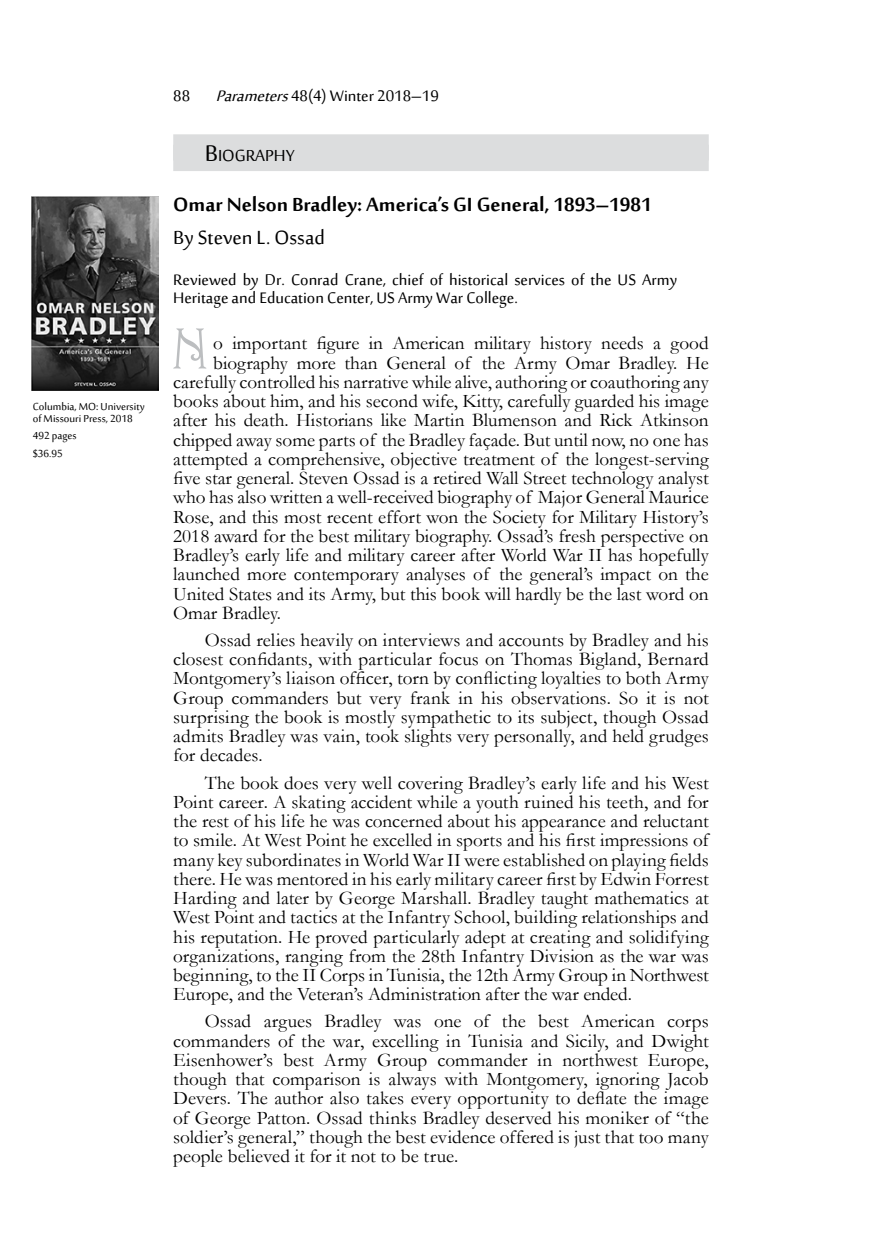
<style>
.page{position:relative;width:882px;height:1260px;background:#fff}
.page>*{position:absolute;margin:0;border:0;box-sizing:border-box;transform-origin:0 0}
.t1{font:58.8px "Harrington";color:#bcbec0}
.t2{font:700 26.25px "Sakkal Majalla";color:#000}
.t3{font:26.25px "Sakkal Majalla";letter-spacing:.005em;color:#000}
.t4{font:22.05px "Sakkal Majalla";color:#000}
.t5{font:21px/17.5px "Sakkal Majalla";color:#000}
.t6{font:19.25px/19.2px "Garamond";color:#000;text-align:justify}
.t7{font:14px/12.2px "Sakkal Majalla";color:#000}
.s1{font-style:italic}
.s2{font-size:31.5px}
</style>
<div class="page">
<div style="left:173px;top:134px;width:536px;height:27px;background:#dcddde"></div>
<div style="left:173px;top:145px;width:536px;height:26px;background:#dcddde"></div>
<img style="left:32px;top:197px;width:127px;height:194px">
<p class="t7" style="left:33px;top:401px;width:114px">Columbia, MO: University of Missouri Press, 2018</p>
<p class="t7" style="left:33px;top:428px;width:45px;line-height:17.5px">492 pages $36.95</p>
<p class="t5" style="left:173px;top:88px;width:267px">88 <span class="s1">Parameters</span>48(4) Winter 2018–19</p>
<p class="t4" style="left:205px;top:143px;width:91px"><span class="s2">B</span>iography</p>
<h2 class="t2" style="left:173px;top:190px;width:480px">Omar Nelson Bradley: America’s GI General, 1893–1981</h2>
<h2 class="t3" style="left:173px;top:223px;width:153px">By Steven L. Ossad</h2>
<p class="t5" style="left:173px;top:273px;width:505px">Reviewed by Dr. Conrad Crane, chief of historical services of the US Army<br>Heritage and Education Center, US Army War College.</p>
<h1 class="t1" style="left:171px;top:313px;width:40px">N</h1>
<p class="t6" style="left:213px;top:333px;width:497px">o important figure in American military history needs a good</p>
<p class="t6" style="left:213px;top:352px;width:497px">biography more than General of the Army Omar Bradley. He</p>
<p class="t6" style="left:173px;top:372px;width:537px">carefully controlled his narrative while alive, authoring or coauthoring any</p>
<p class="t6" style="left:173px;top:391px;width:537px">books about him, and his second wife, Kitty, carefully guarded his image</p>
<p class="t6" style="left:173px;top:410px;width:537px">after his death. Historians like Martin Blumenson and Rick Atkinson</p>
<p class="t6" style="left:173px;top:429px;width:537px">chipped away some parts of the Bradley façade. But until now, no one has</p>
<p class="t6" style="left:173px;top:449px;width:537px">attempted a comprehensive, objective treatment of the longest-serving</p>
<p class="t6" style="left:173px;top:468px;width:537px">five star general. Steven Ossad is a retired Wall Street technology analyst</p>
<p class="t6" style="left:173px;top:487px;width:537px">who has also written a well-received biography of Major General Maurice</p>
<p class="t6" style="left:173px;top:506px;width:537px">Rose, and this most recent effort won the Society for Military History’s</p>
<p class="t6" style="left:173px;top:526px;width:537px">2018 award for the best military biography. Ossad’s fresh perspective on</p>
<p class="t6" style="left:173px;top:545px;width:537px">Bradley’s early life and military career after World War II has hopefully</p>
<p class="t6" style="left:173px;top:564px;width:537px">launched more contemporary analyses of the general’s impact on the</p>
<p class="t6" style="left:173px;top:583px;width:537px">United States and its Army, but this book will hardly be the last word on</p>
<p class="t6" style="left:173px;top:603px;width:109px">Omar Bradley.</p>
<p class="t6" style="left:173px;top:630px;width:537px;text-indent:31px">Ossad relies heavily on interviews and accounts by Bradley and his closest confidants, with particular focus on Thomas Bigland, Bernard Montgomery’s liaison officer, torn by conflicting loyalties to both Army Group commanders but very frank in his observations. So it is not surprising the book is mostly sympathetic to its subject, though Ossad admits Bradley was vain, took slights very personally, and held grudges for decades.</p>
<p class="t6" style="left:173px;top:772px;width:537px;text-indent:31px">The book does very well covering Bradley’s early life and his West Point career. A skating accident while a youth ruined his teeth, and for the rest of his life he was concerned about his appearance and reluctant to smile. At West Point he excelled in sports and his first impressions of many key subordinates in World War II were established on playing fields there. He was mentored in his early military career first by Edwin Forrest Harding and later by George Marshall. Bradley taught mathematics at West Point and tactics at the Infantry School, building relationships and his reputation. He proved particularly adept at creating and solidifying organizations, ranging from the 28th Infantry Division as the war was beginning, to the II Corps in Tunisia, the 12th Army Group in Northwest Europe, and the Veteran’s Administration after the war ended.</p>
<p class="t6" style="left:173px;top:1011px;width:537px;text-indent:31px">Ossad argues Bradley was one of the best American corps commanders of the war, excelling in Tunisia and Sicily, and Dwight Eisenhower’s best Army Group commander in northwest Europe, though that comparison is always with Montgomery, ignoring Jacob Devers. The author also takes every opportunity to deflate the image of George Patton. Ossad thinks Bradley deserved his moniker of “the soldier’s general,” though the best evidence offered is just that too many people believed it for it not to be true.</p>
</div>
